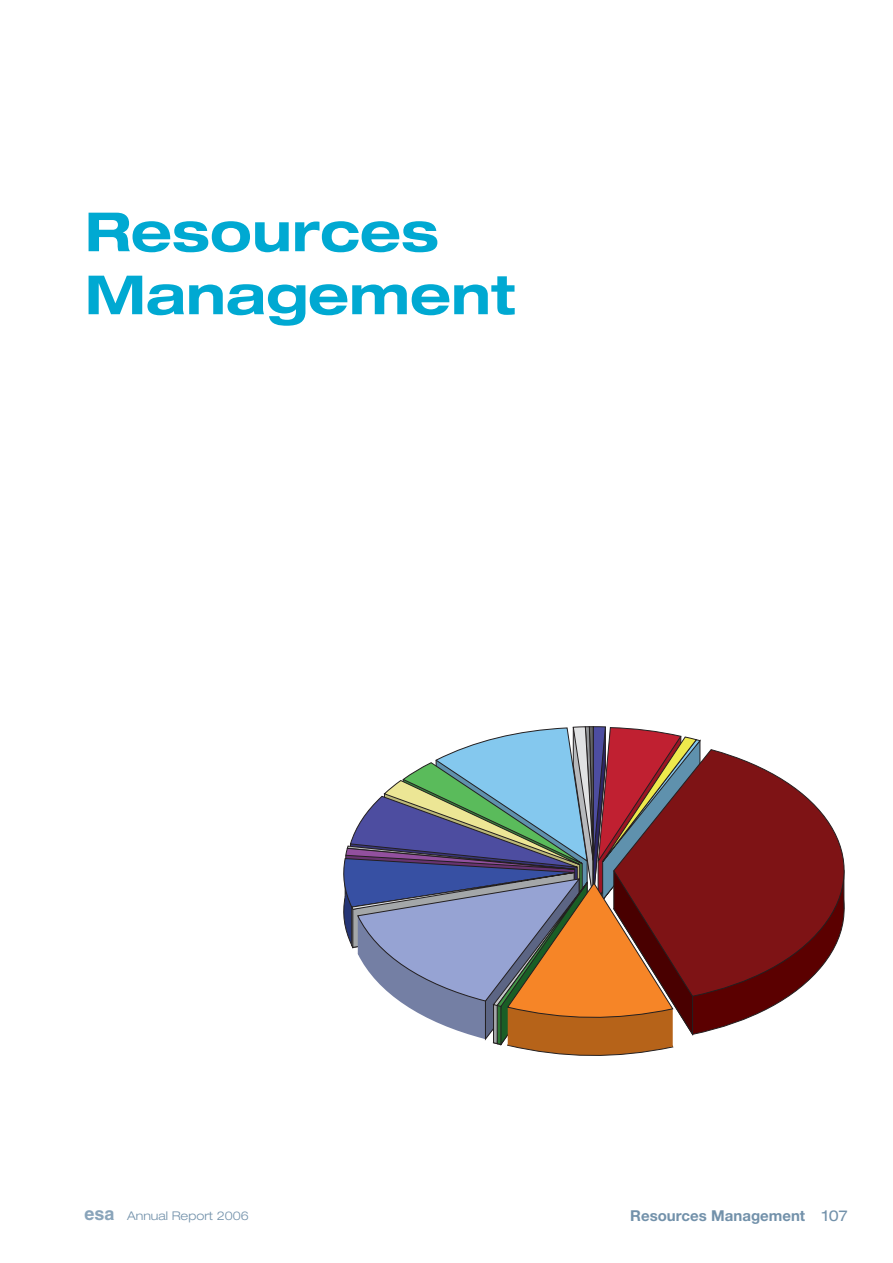
<style>
.page{position:relative;width:893px;height:1263px;background:#fff}
.page>*{position:absolute;margin:0;border:0;box-sizing:border-box;transform-origin:0 0}
.t1{font:700 expanded 54px/63px "Helvetica Neue LT Std";color:#00a9d2}
.t2{font:700 15px "Helvetica Neue LT Std";color:#7291aa}
.t3{font:300 expanded 12px "Helvetica Neue LT Std";color:#7291aa}
.s1{font-family:"Helvetica LT Std";font-weight:700;font-stretch:normal;font-size:18px;color:#89a4ba}
.s2{font-weight:400;font-stretch:expanded}
</style>
<div class="page">
<svg style="left:343px;top:726px;width:502px;height:330px"></svg>
<h1 class="t1" style="left:85px;top:207px;width:431px">Resources<br>Management</h1>
<p class="t3" style="left:85px;top:1211px;width:166px"><span class="s1">esa</span> Annual Report 2006</p>
<p class="t2" style="left:630px;top:1210px;width:219px">Resources Management <span class="s2">107</span></p>
</div>
